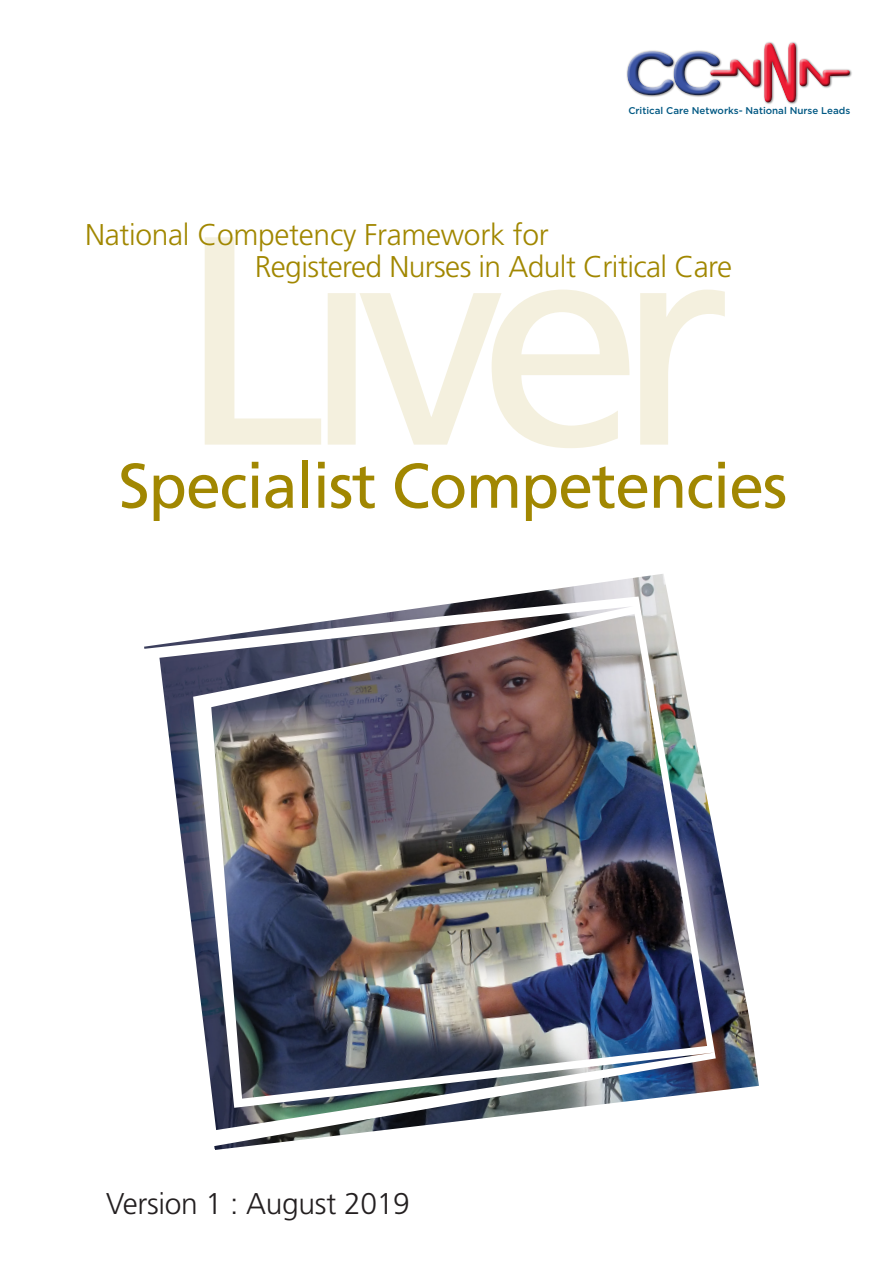
<style>
.page{position:relative;width:893px;height:1263px;background:#fff}
.page>*{position:absolute;margin:0;border:0;box-sizing:border-box;transform-origin:0 0}
.t1{font:297px "Frutiger";letter-spacing:-.09em;color:#f4f0de}
.t2{font:63px "Frutiger";letter-spacing:-.02em;color:#a18701}
.t3{font:300 30px "Frutiger";letter-spacing:-.02em;color:#a18701}
.t4{font:300 30px "Frutiger";letter-spacing:-.01em;color:#231f20}
.t5{font:500 9.75px "Gotham";color:#005883}
</style>
<div class="page">
<img style="left:144px;top:574px;width:615px;height:576px">
<div style="left:626px;top:41px;width:226px;height:64px;background:#231f20;opacity:.6"></div>
<div style="left:627px;top:42px;width:223px;height:61px;background:#231f20;opacity:.75"></div>
<p class="t5" style="left:628px;top:105px;width:223px">Critical Care Networks- National Nurse Leads</p>
<p class="t3" style="left:85px;top:218px;width:465px">National Competency Framework for</p>
<p class="t3" style="left:255px;top:249px;width:479px">Registered Nurses in Adult Critical Care</p>
<p class="t1" style="left:179px;top:167px;width:555px">Liver</p>
<p class="t2" style="left:118px;top:449px;width:670px">Specialist Competencies</p>
<p class="t4" style="left:106px;top:1187px;width:305px">Version 1 : August 2019</p>
</div>
